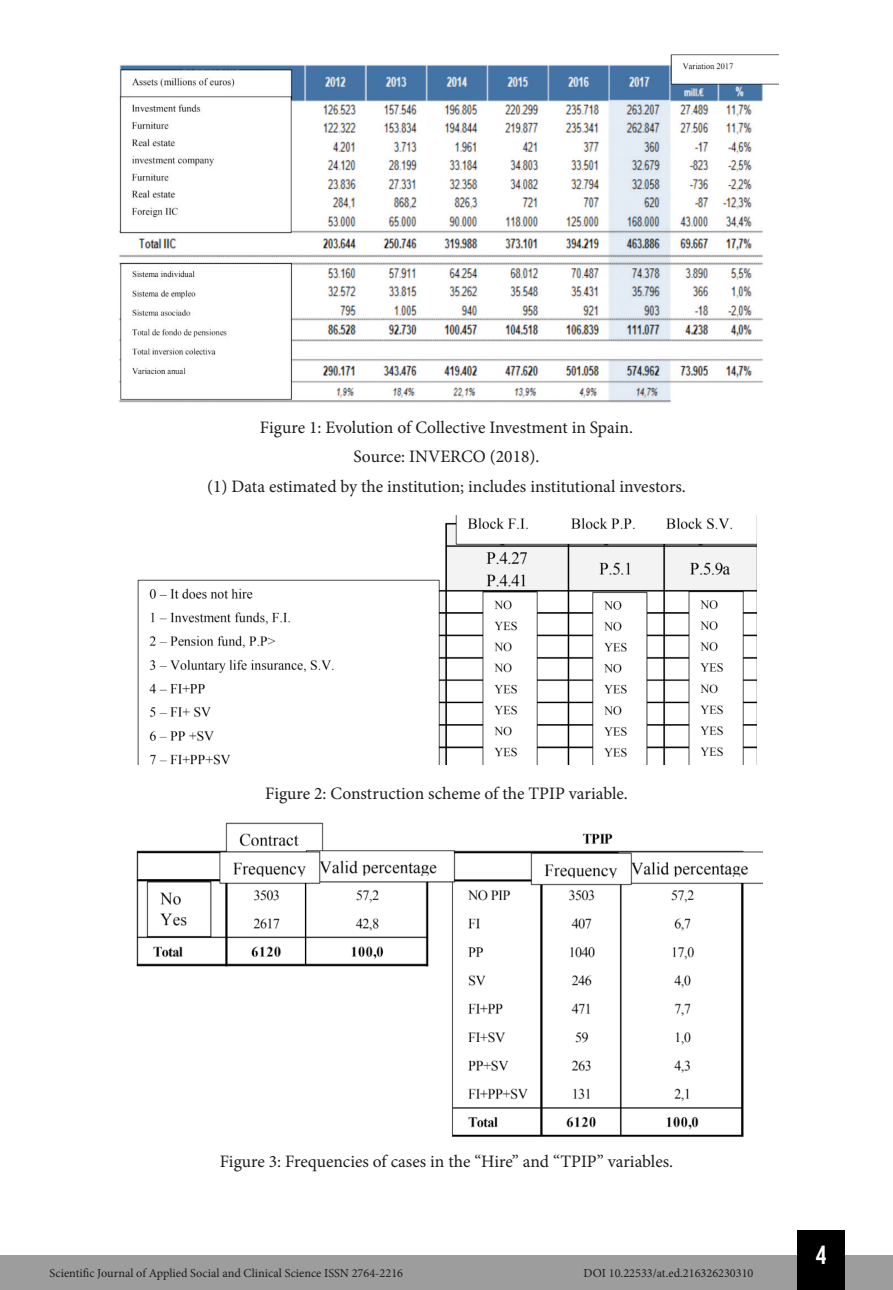
<style>
.page{position:relative;width:893px;height:1290px;background:#fff}
.page>*{position:absolute;margin:0;border:0;box-sizing:border-box;transform-origin:0 0}
.t1{font:26.25px "Bebas Kai";color:#fff}
.t2{font:17.5px/29.4px "Minion Pro";color:#1d1d1b;text-align:center}
.t3{font:12.25px "Minion Pro";color:#1d1d1b}
</style>
<div class="page">
<div style="left:0;top:1255px;width:893px;height:35px;background:#9d9d9d"></div>
<div style="left:797px;top:1230px;width:48px;height:60px;background:#000"></div>
<img style="left:118px;top:54px;width:661px;height:349px">
<img style="left:137px;top:515px;width:619px;height:250px">
<img style="left:136px;top:822px;width:626px;height:315px">
<p class="t2" style="left:207px;top:413px;width:480px">Figure 1: Evolution of Collective Investment in Spain.<br>Source: INVERCO (2018).<br>(1) Data estimated by the institution; includes institutional investors.</p>
<p class="t2" style="left:265px;top:778px;width:364px">Figure 2: Construction scheme of the TPIP variable.</p>
<p class="t2" style="left:220px;top:1146px;width:455px">Figure 3: Frequencies of cases in the “Hire” and “TPIP” variables.</p>
<p class="t3" style="left:50px;top:1265px;width:355px">Scientific Journal of Applied Social and Clinical Science ISSN 2764-2216</p>
<p class="t3" style="left:584px;top:1265px;width:171px">DOI 10.22533/at.ed.216326230310</p>
<h1 class="t1" style="left:816px;top:1241px;width:12px">4</h1>
</div>
